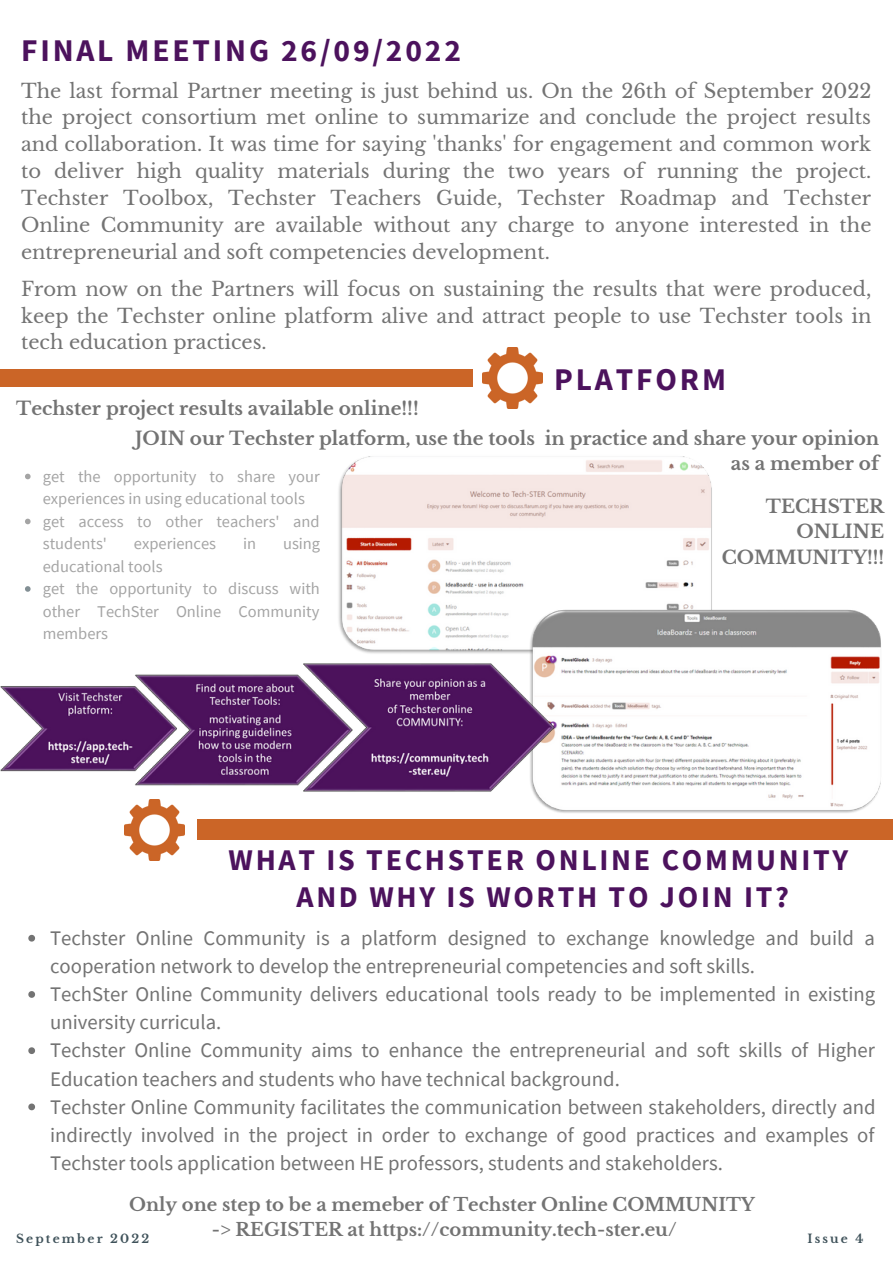
<style>
.page{position:relative;width:893px;height:1264px;background:#fff}
.page>*{position:absolute;margin:0;border:0;box-sizing:border-box;transform-origin:0 0}
.t1{font:700 31.5px "Source Sans Pro";letter-spacing:.09em;color:#4c125d}
.t2{font:700 30px/37px "Source Sans Pro";letter-spacing:.09em;color:#4c125d;text-align:center}
.t3{font:20.7px/28px "Source Sans Pro";color:#737373}
.t4{font:19.5px/26.8px "Libre Baskerville";color:#737373;text-align:justify}
.t5{font:700 18.45px/25.5px "Libre Baskerville";color:#737373}
.t6{font:700 18px/24.8px "Libre Baskerville";color:#737373;text-align:center}
.t7{font:16.5px/22.5px "Source Sans Pro";color:#737373}
.t8{font:700 12px "Libre Baskerville";letter-spacing:.18em;color:#3f525a}
</style>
<div class="page">
<div style="left:0;top:370px;width:473px;height:17px;background:#cb6527"></div>
<div style="left:197px;top:820px;width:695px;height:19px;background:#cb6527"></div>
<img style="left:482px;top:348px;width:61px;height:61px">
<img style="left:124px;top:799px;width:61px;height:61px">
<img style="left:338px;top:456px;width:374px;height:197px">
<img style="left:527px;top:607px;width:354px;height:206px">
<img style="left:0;top:653px;width:554px;height:140px">
<svg style="left:28px;top:934px;width:7px;height:7px"></svg>
<svg style="left:28px;top:991px;width:7px;height:6px"></svg>
<svg style="left:28px;top:1047px;width:7px;height:7px"></svg>
<svg style="left:28px;top:1103px;width:7px;height:7px"></svg>
<svg style="left:25px;top:473px;width:6px;height:6px"></svg>
<svg style="left:25px;top:518px;width:6px;height:6px"></svg>
<svg style="left:25px;top:586px;width:6px;height:5px"></svg>
<h1 class="t1" style="left:21px;top:30px;width:441px">FINAL MEETING 26/09/2022</h1>
<p class="t4" style="left:21px;top:77px;width:852px">The last formal Partner meeting is just behind us. On the 26th of September 2022 the project consortium met online to summarize and conclude the project results and collaboration. It was time for saying 'thanks' for engagement and common work to deliver high quality materials during the two years of running the project.<br>Techster Toolbox, Techster Teachers Guide, Techster Roadmap and Techster Online Community are available without any charge to anyone interested in the entrepreneurial and soft competencies development.</p>
<p class="t4" style="left:21px;top:275px;width:852px">From now on the Partners will focus on sustaining the results that were produced, keep the Techster online platform alive and attract people to use Techster tools in tech education practices.</p>
<h1 class="t1" style="left:554px;top:358px;width:173px">PLATFORM</h1>
<p class="t5" style="left:135px;top:393px;width:745px;line-height:30px;text-indent:-119px">Techster project results available online!!!<br>JOIN our Techster platform, use the tools in practice and share your opinion</p>
<p class="t5" style="left:730px;top:451px;width:150px">as a member of</p>
<p class="t5" style="left:721px;top:493px;width:164px;text-align:right">TECHSTER<br>ONLINE<br>COMMUNITY!!!</p>
<p class="t7" style="left:43px;top:464px;width:278px">get the opportunity to share your experiences in using educational tools get access to other teachers' and students'</p>
<p class="t7" style="left:134px;top:532px;width:84px">experiences</p>
<p class="t7" style="left:243px;top:532px;width:15px">in</p>
<p class="t7" style="left:283px;top:532px;width:39px">using</p>
<p class="t7" style="left:43px;top:554px;width:278px">educational tools<br>get the opportunity to discuss with other TechSter Online Community members</p>
<h2 class="t2" style="left:228px;top:840px;width:621px">WHAT IS TECHSTER ONLINE COMMUNITY<br>AND WHY IS WORTH TO JOIN IT?</h2>
<p class="t3" style="left:50px;top:923px;width:827px">Techster Online Community is a platform designed to exchange knowledge and build a cooperation network to develop the entrepreneurial competencies and soft skills.<br>TechSter Online Community delivers educational tools ready to be implemented in existing university curricula.<br>Techster Online Community aims to enhance the entrepreneurial and soft skills of Higher Education teachers and students who have technical background.<br>Techster Online Community facilitates the communication between stakeholders, directly and indirectly involved in the project in order to exchange of good practices and examples of Techster tools application between HE professors, students and stakeholders.</p>
<p class="t6" style="left:129px;top:1192px;width:627px">Only one step to be a memeber of Techster Online COMMUNITY -&gt; REGISTER at https://community.tech-ster.eu/</p>
<p class="t8" style="left:16px;top:1230px;width:134px">September 2022</p>
<p class="t8" style="left:807px;top:1230px;width:57px">Issue 4</p>
</div>
